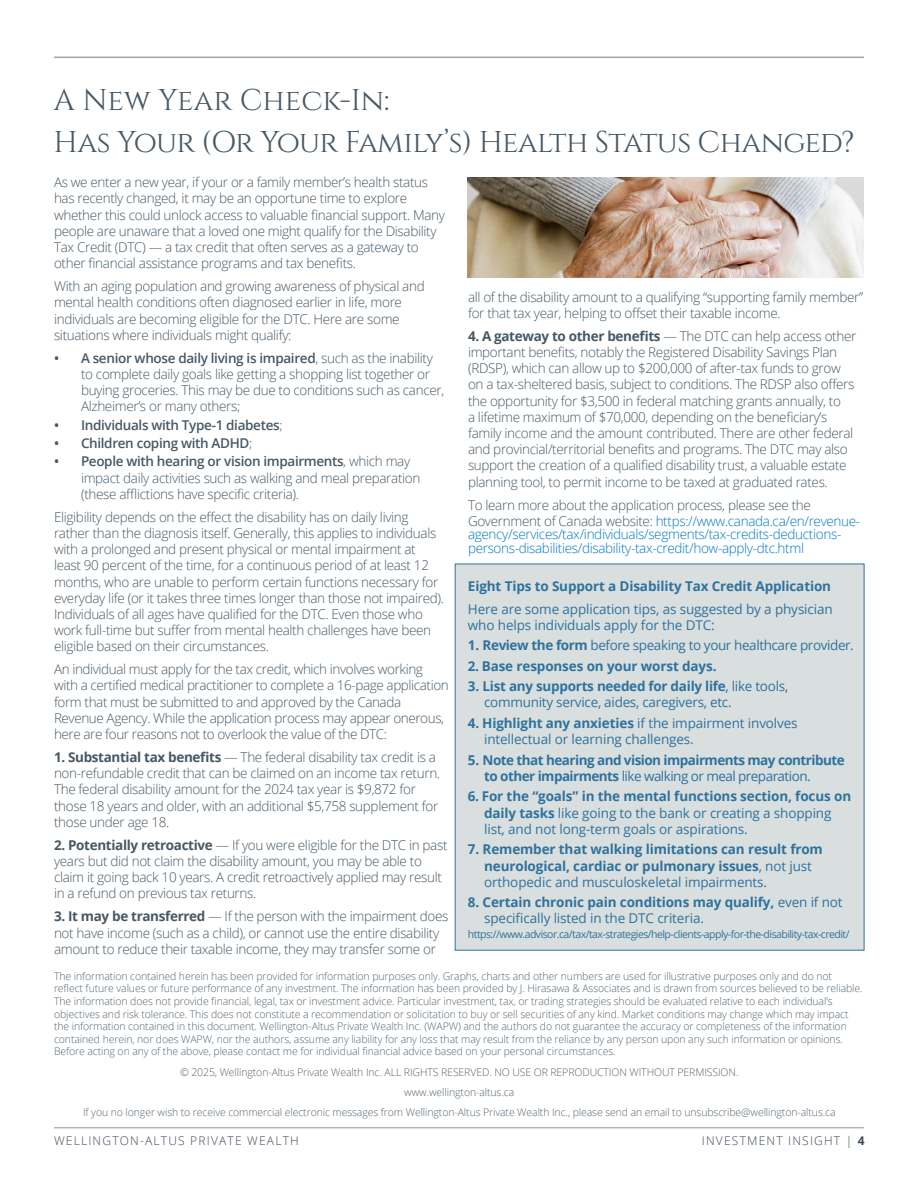
<style>
.page{position:relative;width:918px;height:1188px;background:#fff}
.page>*{position:absolute;margin:0;border:0;box-sizing:border-box;transform-origin:0 0}
.t1{font:30px "Cinzel";letter-spacing:-.02em;color:#475865}
.t2{font:30px "Cinzel";color:#475865}
.t3{font:300 13.5px/16.2px "Open Sans";letter-spacing:-.025em;color:#475865}
.t4{font:13.5px/16.2px "Open Sans";letter-spacing:-.01em;color:#2f729d}
.t5{font:700 13.5px/16.2px "Open Sans";letter-spacing:-.01em;color:#2f729d}
.t6{font:300 13.5px/13.5px "Open Sans";letter-spacing:-.025em;color:#0079c2}
.t7{font:700 13.5px/16.2px "Open Sans";letter-spacing:-.04em;color:#2f729d}
.t8{font:600 13.5px "Open Sans";letter-spacing:-.025em;color:#475865}
.t9{font:13.5px "Open Sans";letter-spacing:-.03em;color:#2f729d}
.t10{font:300 12px "Open Sans";letter-spacing:.1em;color:#3c4957}
.t11{font:300 10.5px/12.6px "Open Sans";letter-spacing:-.01em;color:#556571}
.t12{font:10.5px "Open Sans";letter-spacing:-.05em;color:#2f729d}
.s1{font-weight:600}
.s2{font-weight:300}
.s3{font-weight:700}
.s4{color:#0079c2}
.s5{font-weight:400}
</style>
<div class="page">
<hr style="left:54px;top:56px;width:810px;height:2px;background:#9faab2">
<hr style="left:54px;top:1128px;width:810px;height:1px;background:#172938">
<div style="left:455px;top:564px;width:409px;height:386px;background:#d9dfdf"></div>
<img style="left:468px;top:177px;width:396px;height:101px">
<p class="t2" style="left:54px;top:83px;width:337px">A New Year Check-In:</p>
<p class="t1" style="left:54px;top:125px;width:803px">Has Your (Or Your Family’s) Health Status Changed?</p>
<p class="t3" style="left:54px;top:174px;width:393px">As we enter a new year, if your or a family member’s health status has recently changed, it may be an opportune time to explore whether this could unlock access to valuable financial support. Many people are unaware that a loved one might qualify for the Disability Tax Credit (DTC) — a tax credit that often serves as a gateway to other financial assistance programs and tax benefits.</p>
<p class="t3" style="left:54px;top:278px;width:372px">With an aging population and growing awareness of physical and mental health conditions often diagnosed earlier in life, more individuals are becoming eligible for the DTC. Here are some situations where individuals might qualify:</p>
<p class="t3" style="left:81px;top:349px;width:365px;text-indent:-27px"><span class="s1">• A senior whose daily living is impaired</span>, such as the inability to complete daily goals like getting a shopping list together or buying groceries. This may be due to conditions such as cancer, Alzheimer’s or many others;</p>
<p class="t8" style="left:54px;top:415px;width:230px">• Individuals with Type-1 diabetes<span class="s2">;</span></p>
<p class="t8" style="left:54px;top:434px;width:200px">• Children coping with ADHD<span class="s2">;</span></p>
<p class="t3" style="left:81px;top:453px;width:341px;text-indent:-27px"><span class="s1">• People with hearing or vision impairments</span>, which may impact daily activities such as walking and meal preparation (these afflictions have specific criteria).</p>
<p class="t3" style="left:54px;top:508px;width:392px">Eligibility depends on the effect the disability has on daily living rather than the diagnosis itself. Generally, this applies to individuals with a prolonged and present physical or mental impairment at least 90 percent of the time, for a continuous period of at least 12 months, who are unable to perform certain functions necessary for everyday life (or it takes three times longer than those not impaired).<br>Individuals of all ages have qualified for the DTC. Even those who work full-time but suffer from mental health challenges have been eligible based on their circumstances.</p>
<p class="t3" style="left:54px;top:661px;width:396px">An individual must apply for the tax credit, which involves working with a certified medical practitioner to complete a 16-page application form that must be submitted to and approved by the Canada Revenue Agency. While the application process may appear onerous, here are four reasons not to overlook the value of the DTC:</p>
<p class="t3" style="left:54px;top:749px;width:388px"><span class="s3">1. Substantial tax benefits</span> — The federal disability tax credit is a non-refundable credit that can be claimed on an income tax return.<br>The federal disability amount for the 2024 tax year is $9,872 for those 18 years and older, with an additional $5,758 supplement for those under age 18.</p>
<p class="t3" style="left:54px;top:836px;width:395px"><span class="s3">2. Potentially retroactive</span> — If you were eligible for the DTC in past years but did not claim the disability amount, you may be able to claim it going back 10 years. A credit retroactively applied may result in a refund on previous tax returns.</p>
<p class="t3" style="left:54px;top:908px;width:396px"><span class="s3">3. It may be transferred</span> — If the person with the impairment does not have income (such as a child), or cannot use the entire disability amount to reduce their taxable income, they may transfer some or</p>
<p class="t3" style="left:468px;top:288px;width:397px">all of the disability amount to a qualifying “supporting family member” for that tax year, helping to offset their taxable income.</p>
<p class="t3" style="left:468px;top:327px;width:390px"><span class="s3">4. A gateway to other benefits</span> — The DTC can help access other important benefits, notably the Registered Disability Savings Plan (RDSP), which can allow up to $200,000 of after-tax funds to grow on a tax-sheltered basis, subject to conditions. The RDSP also offers the opportunity for $3,500 in federal matching grants annually, to<br>a lifetime maximum of $70,000, depending on the beneficiary’s family income and the amount contributed. There are other federal and provincial/territorial benefits and programs. The DTC may also support the creation of a qualified disability trust, a valuable estate planning tool, to permit income to be taxed at graduated rates.</p>
<p class="t3" style="left:468px;top:496px;width:394px">To learn more about the application process, please see the<br>Government of Canada website: <span class="s4">https://www.canada.ca/en/revenue-</span></p>
<p class="t6" style="left:468px;top:527px;width:375px">agency/services/tax/individuals/segments/tax-credits-deductions&shy;persons-disabilities/disability-tax-credit/how-apply-dtc.html</p>
<p class="t5" style="left:468px;top:577px;width:365px">Eight Tips to Support a Disability Tax Credit Application</p>
<p class="t4" style="left:468px;top:600px;width:366px">Here are some application tips, as suggested by a physician who helps individuals apply for the DTC:</p>
<p class="t9" style="left:468px;top:636px;width:387px"><span class="s3">1. Review the form</span> before speaking to your healthcare provider.</p>
<p class="t5" style="left:468px;top:657px;width:250px">2. Base responses on your worst days.</p>
<p class="t4" style="left:484px;top:678px;width:306px;text-indent:-16px"><span class="s3">3. List any supports needed for daily life</span>, like tools, community service, aides, caregivers, etc.</p>
<p class="t4" style="left:484px;top:715px;width:315px;text-indent:-16px"><span class="s3">4. Highlight any anxieties</span> if the impairment involves intellectual or learning challenges.</p>
<p class="t7" style="left:484px;top:751px;width:362px;text-indent:-16px">5. Note that hearing and vision impairments may contribute to other impairments <span class="s5">like walking or meal preparation.</span></p>
<p class="t4" style="left:484px;top:788px;width:369px;text-indent:-16px"><span class="s3">6. For the “goals” in the mental functions section, focus on daily tasks</span> like going to the bank or creating a shopping list, and not long-term goals or aspirations.</p>
<p class="t5" style="left:484px;top:841px;width:340px;text-indent:-16px">7. Remember that walking limitations can result from neurological, cardiac or pulmonary issues<span class="s5">, not just orthopedic and musculoskeletal impairments.</span></p>
<p class="t4" style="left:484px;top:894px;width:360px;text-indent:-16px"><span class="s3">8. Certain chronic pain conditions may qualify,</span> even if not specifically listed in the DTC criteria.</p>
<p class="t12" style="left:468px;top:927px;width:383px">https://www.advisor.ca/tax/tax-strategies/help-clients-apply-for-the-disability-tax-credit/</p>
<p class="t11" style="left:54px;top:969px;width:810px">The information contained herein has been provided for information purposes only. Graphs, charts and other numbers are used for illustrative purposes only and do not reflect future values or future performance of any investment. The information has been provided by J. Hirasawa &amp; Associates and is drawn from sources believed to be reliable.<br>The information does not provide financial, legal, tax or investment advice. Particular investment, tax, or trading strategies should be evaluated relative to each individual’s objectives and risk tolerance. This does not constitute a recommendation or solicitation to buy or sell securities of any kind. Market conditions may change which may impact the information contained in this document. Wellington-Altus Private Wealth Inc. (WAPW) and the authors do not guarantee the accuracy or completeness of the information contained herein, nor does WAPW, nor the authors, assume any liability for any loss that may result from the reliance by any person upon any such information or opinions.<br>Before acting on any of the above, please contact me for individual financial advice based on your personal circumstances.</p>
<p class="t11" style="left:180px;top:1065px;width:560px">© 2025, Wellington-Altus Private Wealth Inc. ALL RIGHTS RESERVED. NO USE OR REPRODUCTION WITHOUT PERMISSION.</p>
<p class="t11" style="left:404px;top:1085px;width:111px">www.wellington-altus.ca</p>
<p class="t11" style="left:83px;top:1105px;width:754px">If you no longer wish to receive commercial electronic messages from Wellington-Altus Private Wealth Inc., please send an email to unsubscribe@wellington-altus.ca</p>
<p class="t10" style="left:54px;top:1132px;width:246px">WELLINGTON-ALTUS PRIVATE WEALTH</p>
<p class="t10" style="left:702px;top:1132px;width:164px">INVESTMENT INSIGHT | <span class="s3">4</span></p>
</div>
